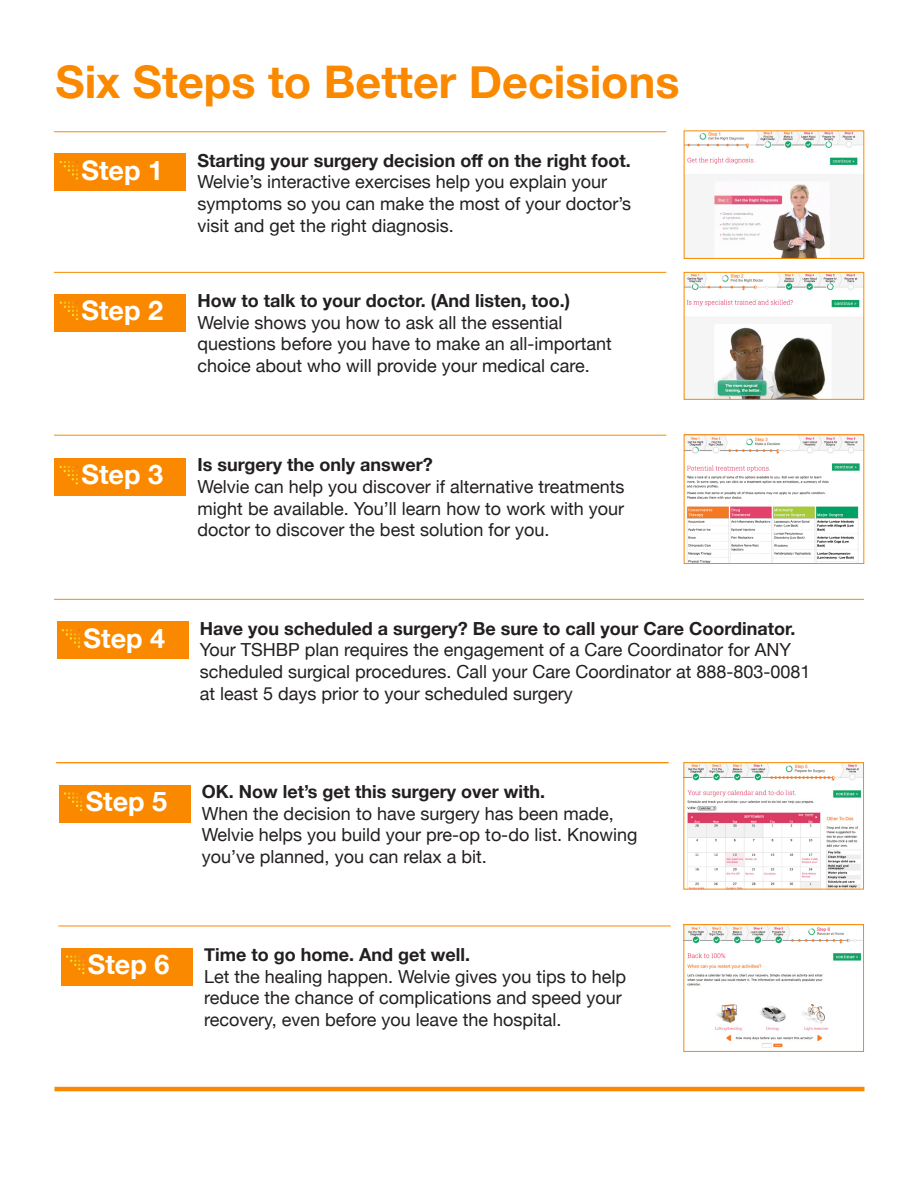
<style>
.page{position:relative;width:918px;height:1188px;background:#fff}
.page>*{position:absolute;margin:0;border:0;box-sizing:border-box;transform-origin:0 0}
.t1{font:700 45px "Helvetica Neue";color:#fa8900}
.t2{font:700 27px "Helvetica Neue";color:#fff}
.t3{font:18px/21.6px "Helvetica Neue";color:#231f20}
.t4{font:700 18px "Helvetica Neue";color:#231f20}
.s1{font-weight:700}
</style>
<div class="page">
<img style="left:686px;top:133px;width:176px;height:124px">
<img style="left:686px;top:437px;width:176px;height:125px">
<img style="left:686px;top:926px;width:176px;height:122px">
<div style="left:684px;top:924px;width:180px;height:128px;border:1px solid #fa8900"></div>
<img style="left:686px;top:274px;width:176px;height:124px">
<div style="left:684px;top:272px;width:180px;height:128px;border:1px solid #fa8900"></div>
<img style="left:686px;top:764px;width:176px;height:123px">
<div style="left:684px;top:762px;width:180px;height:127px;border:1px solid #fa8900"></div>
<hr style="left:54px;top:132px;width:612px;height:1px;background:#fa8900">
<hr style="left:54px;top:272px;width:612px;height:1px;background:#fa8900">
<div style="left:54px;top:153px;width:132px;height:38px;background:#fa8900"></div>
<svg style="left:60px;top:161px;width:18px;height:19px"></svg>
<hr style="left:54px;top:435px;width:612px;height:1px;background:#fa8900">
<div style="left:54px;top:294px;width:132px;height:38px;background:#fa8900"></div>
<svg style="left:60px;top:302px;width:18px;height:18px"></svg>
<hr style="left:54px;top:599px;width:810px;height:1px;background:#fa8900">
<div style="left:54px;top:458px;width:132px;height:38px;background:#fa8900"></div>
<svg style="left:60px;top:466px;width:18px;height:18px"></svg>
<div style="left:57px;top:621px;width:131px;height:38px;background:#fa8900"></div>
<svg style="left:62px;top:629px;width:18px;height:19px"></svg>
<hr style="left:56px;top:762px;width:613px;height:1px;background:#fa8900">
<hr style="left:58px;top:926px;width:613px;height:1px;background:#fa8900">
<div style="left:59px;top:785px;width:132px;height:38px;background:#fa8900"></div>
<svg style="left:64px;top:792px;width:18px;height:19px"></svg>
<hr style="left:54px;top:1087px;width:810px;height:4px;background:#fa8900">
<div style="left:61px;top:948px;width:132px;height:38px;background:#fa8900"></div>
<svg style="left:66px;top:955px;width:18px;height:19px"></svg>
<p class="t1" style="left:56px;top:47px;width:626px">Six Steps to Better Decisions</p>
<p class="t2" style="left:81px;top:149px;width:83px">Step 1</p>
<p class="t2" style="left:81px;top:289px;width:83px">Step 2</p>
<p class="t4" style="left:198px;top:146px;width:435px">Starting your surgery decision off on the right foot.</p>
<p class="t3" style="left:198px;top:172px;width:435px">Welvie’s interactive exercises help you explain your symptoms so you can make the most of your doctor’s visit and get the right diagnosis.</p>
<p class="t3" style="left:198px;top:291px;width:416px"><span class="s1">How to talk to your doctor. (And listen, too.)<br></span>Welvie shows you how to ask all the essential questions before you have to make an all-important choice about who will provide your medical care.</p>
<p class="t2" style="left:81px;top:454px;width:83px">Step 3</p>
<p class="t3" style="left:198px;top:455px;width:429px"><span class="s1">Is surgery the only answer?<br></span>Welvie can help you discover if alternative treatments might be available. You’ll learn how to work with your doctor to discover the best solution for you.</p>
<p class="t2" style="left:84px;top:617px;width:83px">Step 4</p>
<p class="t2" style="left:86px;top:780px;width:83px">Step 5</p>
<p class="t4" style="left:200px;top:614px;width:597px">Have you scheduled a surgery? Be sure to call your Care Coordinator.</p>
<p class="t3" style="left:200px;top:640px;width:612px">Your TSHBP plan requires the engagement of a Care Coordinator for ANY scheduled surgical procedures. Call your Care Coordinator at 888-803-0081</p>
<p class="t3" style="left:200px;top:683px;width:374px">at least 5 days prior to your scheduled surgery</p>
<p class="t3" style="left:202px;top:782px;width:437px"><span class="s1">OK. Now let’s get this surgery over with.<br></span>When the decision to have surgery has been made, Welvie helps you build your pre-op to-do list. Knowing you’ve planned, you can relax a bit.</p>
<p class="t2" style="left:88px;top:943px;width:83px">Step 6</p>
<p class="t4" style="left:204px;top:941px;width:267px">Time to go home. And get well.</p>
<p class="t3" style="left:204px;top:967px;width:424px">Let the healing happen. Welvie gives you tips to help reduce the chance of complications and speed your recovery, even before you leave the hospital.</p>
</div>
